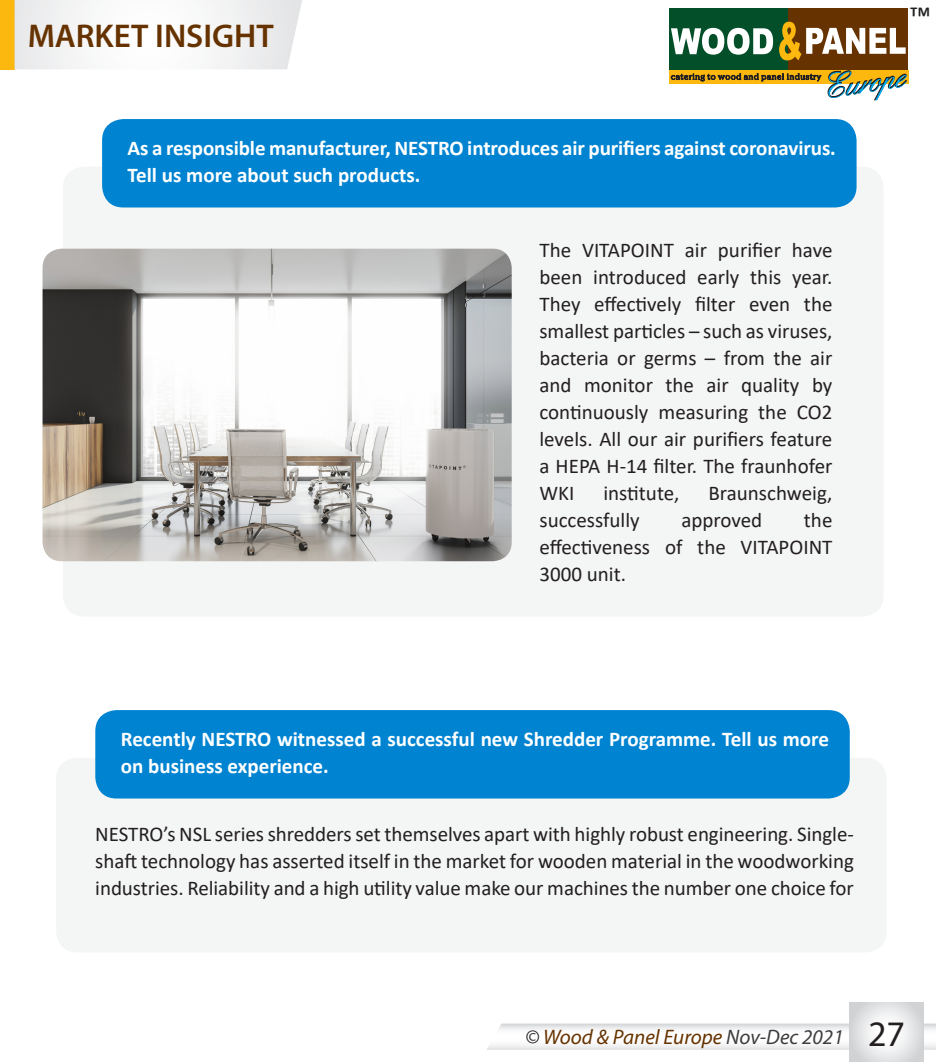
<style>
.page{position:relative;width:936px;height:1063px;background:#fff}
.page>*{position:absolute;margin:0;border:0;box-sizing:border-box;transform-origin:0 0}
.Paragraph_Style_3{font:36px "Myriad Pro";color:#231f20}
.t1{font:600 33px "Myriad Pro";color:#630}
.t2{font:31.05px "Calibri";color:#211f21}
.Paragraph_Style_3-2{font:21px/27px "Calibri";color:#231f20;text-align:justify}
.Paragraph_Style_3-3{font:700 21px/27px "Calibri";letter-spacing:-.005em;color:#fff}
.t3{font:italic 21px "Myriad Pro";color:#630}
.s1{color:#231f20}
.s2{color:#3e3e3f}
</style>
<div class="page">
<svg style="left:487px;top:1024px;width:448px;height:26px"></svg>
<svg style="left:849px;top:1003px;width:74px;height:58px"></svg>
<div style="left:0;top:0;width:15px;height:70px;background:#fcb80f"></div>
<svg style="left:14px;top:0;width:288px;height:69px"></svg>
<div style="left:669px;top:8px;width:120px;height:64px;background:#034f29"></div>
<div style="left:788px;top:8px;width:120px;height:64px;background:#630"></div>
<svg style="left:671px;top:28px;width:102px;height:27px"></svg>
<svg style="left:779px;top:22px;width:126px;height:38px"></svg>
<div style="left:669px;top:71px;width:239px;height:13px;background:#fcb80f"></div>
<svg style="left:671px;top:73px;width:150px;height:8px"></svg>
<svg style="left:828px;top:70px;width:78px;height:31px"></svg>
<div style="left:63px;top:167px;width:820px;height:450px;background:#f4f5f5;border-radius:21px"></div>
<div style="left:56px;top:758px;width:830px;height:194px;background:#f4f5f5;border-radius:21px"></div>
<div style="left:102px;top:119px;width:754px;height:88px;background:#0084d1;border-radius:21px"></div>
<div style="left:95px;top:710px;width:754px;height:89px;background:#0084d1;border-radius:21px"></div>
<img style="left:43px;top:249px;width:468px;height:312px">
<h2 class="t1" style="left:28px;top:15px;width:247px">MARKET INSIGHT</h2>
<p class="Paragraph_Style_3-3" style="left:128px;top:134px;width:709px">As a responsible manufacturer, NESTRO introduces air purifiers against coronavirus.<br>Tell us more about such products.</p>
<p class="Paragraph_Style_3-2" style="left:539px;top:236px;width:294px">The VITAPOINT air purifier have been introduced early this year.<br>They effectively filter even the smallest particles – such as viruses, bacteria or germs – from the air and monitor the air quality by continuously measuring the CO2 levels. All our air purifiers feature a HEPA H-14 filter. The fraunhofer WKI</p>
<p class="Paragraph_Style_3-2" style="left:603px;top:479px;width:78px">institute,</p>
<p class="Paragraph_Style_3-2" style="left:708px;top:479px;width:125px">Braunschweig,</p>
<p class="Paragraph_Style_3-2" style="left:539px;top:506px;width:102px">successfully</p>
<p class="Paragraph_Style_3-2" style="left:681px;top:506px;width:82px">approved</p>
<p class="Paragraph_Style_3-2" style="left:539px;top:506px;width:294px;text-indent:264px">the effectiveness of the VITAPOINT 3000 unit.</p>
<h3 class="t2" style="left:909px;top:-5px;width:23px">™</h3>
<p class="Paragraph_Style_3-3" style="left:121px;top:725px;width:709px">Recently NESTRO witnessed a successful new Shredder Programme. Tell us more on business experience.</p>
<p class="Paragraph_Style_3-2" style="left:95px;top:820px;width:760px">NESTRO’s NSL series shredders set themselves apart with highly robust engineering. Single&shy;shaft technology has asserted itself in the market for wooden material in the woodworking industries. Reliability and a high utility value make our machines the number one choice for</p>
<p class="t3" style="left:525px;top:1024px;width:320px"><span class="s1">©</span> Wood &amp; Panel Europe <span class="s2">Nov-Dec 2021</span></p>
<p class="Paragraph_Style_3" style="left:868px;top:1011px;width:38px">27</p>
</div>
